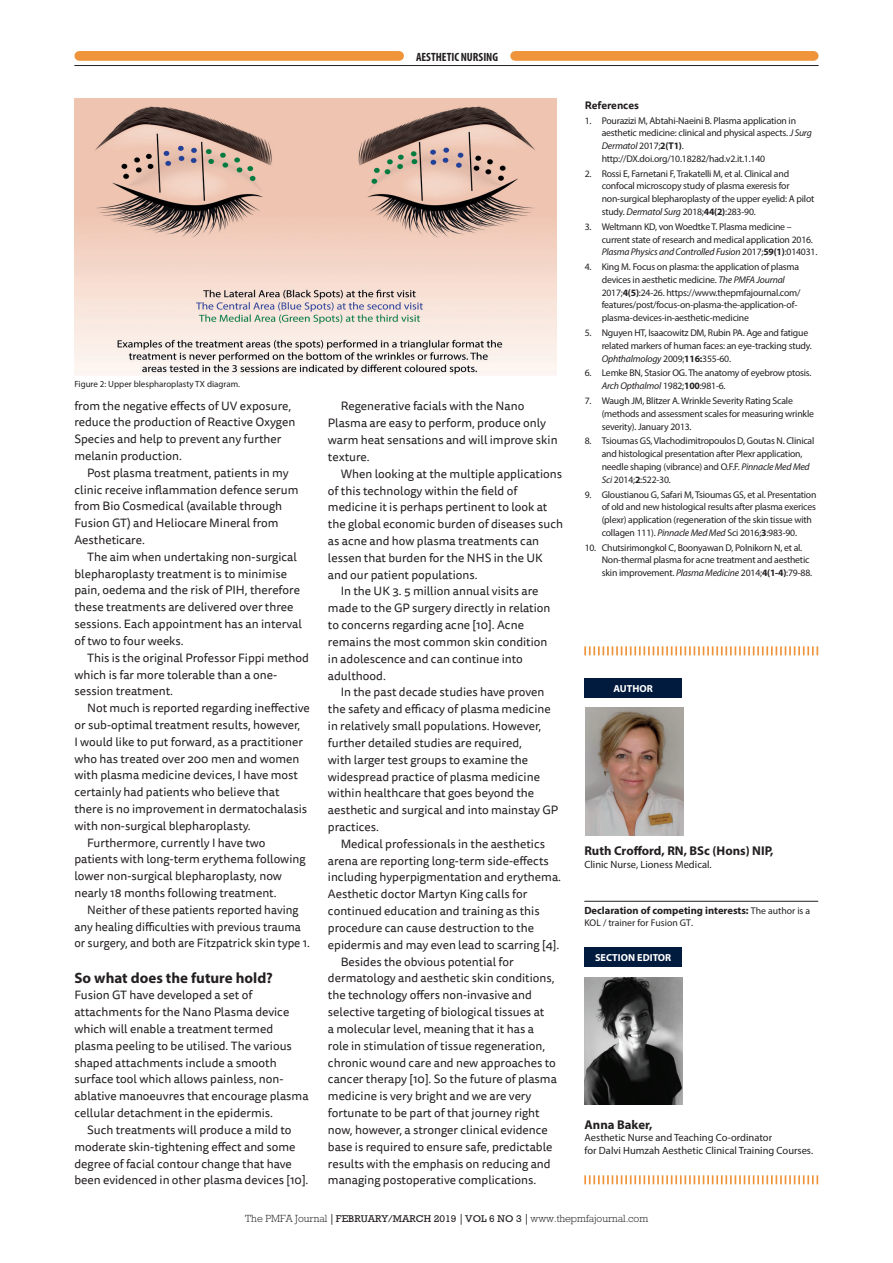
<style>
.page{position:relative;width:893px;height:1263px;background:#fff}
.page>*{position:absolute;margin:0;border:0;box-sizing:border-box;transform-origin:0 0}
.Feature_Subhead{font:700 15px "Myriad Pro";color:#231f20}
.feature_Author_name{font:700 12.75px "Myriad Pro";color:#231f20}
.feature_Body_Indent{font:12px/16.8px "Tisa Sans Pro";color:#231f20}
.feature_body_no_inde{font:12px/16.8px "Tisa Sans Pro";color:#231f20}
.t1{font:700 condensed 12px "Myriad Pro";color:#231f20}
.feature_Author_name-2{font:10.5px/12.6px "Myriad Pro";color:#231f20}
.t2{font:300 10.5px "Rockwell";color:#231f20}
.feature_Author_decla{font:700 10.5px "Myriad Pro";color:#231f20}
.feature_Ref_title{font:700 10.5px "Tisa Sans Pro";color:#231f20}
.t3{font:700 10.2px "Myriad Pro";color:#fff}
.feature_Ref_body{font:9.75px/12.8px "Myriad Pro";letter-spacing:-.02em;color:#231f20}
.feature_Author_decla-2{font:9.75px "Myriad Pro";color:#231f20}
.feature_Caption{font:9px "Myriad Pro";color:#231f20}
.s1{font-style:italic}
.s2{font-weight:700}
.s3{font-weight:400;font-size:9.75px}
.s4{font-family:"Adobe Caslon Pro";font-weight:700}
.s5{font-weight:400;font-size:10.05px}
</style>
<div class="page">
<div style="left:79px;top:51px;width:320px;height:10px;background:#ef943a"></div>
<div style="left:515px;top:51px;width:299px;height:10px;background:#ef943a"></div>
<hr style="left:74px;top:65px;width:745px;height:1px;background:#231f20">
<img style="left:75px;top:99px;width:481px;height:276px">
<img style="left:585px;top:708px;width:98px;height:127px">
<img style="left:585px;top:977px;width:97px;height:127px">
<div style="left:584px;top:678px;width:98px;height:19px;background:#001b3e"></div>
<div style="left:584px;top:948px;width:98px;height:19px;background:#001b3e"></div>
<hr style="left:584px;top:901px;width:234px;height:1px;background:#231f20">
<svg style="left:584px;top:646px;width:234px;height:9px"></svg>
<svg style="left:584px;top:1175px;width:234px;height:9px"></svg>
<p class="t1" style="left:416px;top:49px;width:84px">AESTHETIC NURSING</p>
<p class="feature_Caption" style="left:74px;top:378px;width:167px">Figure 2: Upper blespharoplasty TX diagram.</p>
<p class="feature_Body_Indent" style="left:74px;top:397px;width:223px">from the negative effects of UV exposure, reduce the production of Reactive Oxygen Species and help to prevent any further melanin production.</p>
<p class="feature_Body_Indent" style="left:74px;top:464px;width:226px;text-indent:13px">Post plasma treatment, patients in my clinic receive inflammation defence serum from Bio Cosmedical (available through Fusion GT) and Heliocare Mineral from Aestheticare.</p>
<p class="feature_Body_Indent" style="left:74px;top:549px;width:229px;text-indent:13px">The aim when undertaking non-surgical blepharoplasty treatment is to minimise pain, oedema and the risk of PIH, therefore these treatments are delivered over three sessions. Each appointment has an interval of two to four weeks.</p>
<p class="feature_Body_Indent" style="left:74px;top:649px;width:236px;text-indent:13px">This is the original Professor Fippi method which is far more tolerable than a one&shy;session treatment.</p>
<p class="feature_Body_Indent" style="left:74px;top:700px;width:237px;text-indent:13px">Not much is reported regarding ineffective or sub-optimal treatment results, however,<br>I would like to put forward, as a practitioner who has treated over 200 men and women with plasma medicine devices, I have most certainly had patients who believe that there is no improvement in dermatochalasis with non-surgical blepharoplasty.</p>
<p class="feature_Body_Indent" style="left:74px;top:834px;width:233px;text-indent:13px">Furthermore, currently I have two patients with long-term erythema following lower non-surgical blepharoplasty, now nearly 18 months following treatment.</p>
<p class="feature_Body_Indent" style="left:74px;top:901px;width:237px;text-indent:13px">Neither of these patients reported having any healing difficulties with previous trauma or surgery, and both are Fitzpatrick skin type 1.</p>
<p class="Feature_Subhead" style="left:74px;top:968px;width:200px">So what does the future hold?</p>
<p class="feature_body_no_inde" style="left:74px;top:987px;width:236px">Fusion GT have developed a set of attachments for the Nano Plasma device which will enable a treatment termed plasma peeling to be utilised. The various shaped attachments include a smooth surface tool which allows painless, non&shy;ablative manoeuvres that encourage plasma cellular detachment in the epidermis.</p>
<p class="feature_Body_Indent" style="left:74px;top:1121px;width:236px;text-indent:13px">Such treatments will produce a mild to moderate skin-tightening effect and some degree of facial contour change that have been evidenced in other plasma devices [10].</p>
<p class="feature_Body_Indent" style="left:328px;top:398px;width:231px;text-indent:13px">Regenerative facials with the Nano<br>Plasma are easy to perform, produce only warm heat sensations and will improve skin texture.</p>
<p class="feature_Body_Indent" style="left:328px;top:465px;width:237px;text-indent:13px">When looking at the multiple applications of this technology within the field of medicine it is perhaps pertinent to look at the global economic burden of diseases such as acne and how plasma treatments can lessen that burden for the NHS in the UK and our patient populations.</p>
<p class="feature_Body_Indent" style="left:328px;top:583px;width:224px;text-indent:13px">In the UK 3. 5 million annual visits are made to the GP surgery directly in relation to concerns regarding acne [10]. Acne remains the most common skin condition in adolescence and can continue into adulthood.</p>
<p class="feature_Body_Indent" style="left:328px;top:684px;width:232px;text-indent:13px">In the past decade studies have proven the safety and efficacy of plasma medicine in relatively small populations. However, further detailed studies are required,<br>with larger test groups to examine the widespread practice of plasma medicine within healthcare that goes beyond the aesthetic and surgical and into mainstay GP practices.</p>
<p class="feature_Body_Indent" style="left:328px;top:835px;width:235px;text-indent:13px">Medical professionals in the aesthetics arena are reporting long-term side-effects including hyperpigmentation and erythema.<br>Aesthetic doctor Martyn King calls for continued education and training as this procedure can cause destruction to the epidermis and may even lead to scarring [4].</p>
<p class="feature_Body_Indent" style="left:328px;top:953px;width:230px;text-indent:13px">Besides the obvious potential for dermatology and aesthetic skin conditions, the technology offers non-invasive and selective targeting of biological tissues at<br>a molecular level, meaning that it has a role in stimulation of tissue regeneration, chronic wound care and new approaches to cancer therapy [10]. So the future of plasma medicine is very bright and we are very fortunate to be part of that journey right now, however, a stronger clinical evidence base is required to ensure safe, predictable results with the emphasis on reducing and managing postoperative complications.</p>
<p class="feature_Ref_title" style="left:585px;top:97px;width:56px">References</p>
<p class="feature_Ref_body" style="left:602px;top:114px;width:212px;text-indent:-17px">1. Pourazizi M, Abtahi-Naeini B. Plasma application in aesthetic medicine: clinical and physical aspects. <span class="s1">J Surg Dermatol</span> 2017;<span class="s2">2(T1)</span>. http://DX.doi.org/10.18282/had.v2.it.1.140</p>
<p class="feature_Ref_body" style="left:602px;top:167px;width:214px;text-indent:-17px">2. Rossi E, Farnetani F, Trakatelli M, et al. Clinical and confocal microscopy study of plasma exeresis for non-surgical blepharoplasty of the upper eyelid: A pilot study. <span class="s1">Dermatol Surg</span> 2018;<span class="s2">44(2)</span>:283-90.</p>
<p class="feature_Ref_body" style="left:602px;top:220px;width:217px;text-indent:-17px">3. Weltmann KD, von Woedtke T. Plasma medicine – current state of research and medical application 2016.<br><span class="s1">Plasma Physics and Controlled Fusion</span> 2017;<span class="s2">59(1)</span>:014031.</p>
<p class="feature_Ref_body" style="left:602px;top:260px;width:200px;text-indent:-17px">4. King M. Focus on plasma: the application of plasma devices in aesthetic medicine. <span class="s1">The PMFA Journal </span>2017;<span class="s2">4(5)</span>:24-26. https://www.thepmfajournal.com/ features/post/focus-on-plasma-the-application-of&shy;plasma-devices-in-aesthetic-medicine</p>
<p class="feature_Ref_body" style="left:602px;top:326px;width:212px;text-indent:-17px">5. Nguyen HT, Isaacowitz DM, Rubin PA. Age and fatigue related markers of human faces: an eye-tracking study.<br><span class="s1">Ophthalmology</span> 2009;<span class="s2">116:</span>355-60.</p>
<p class="feature_Ref_body" style="left:602px;top:367px;width:211px;text-indent:-17px">6. Lemke BN, Stasior OG. The anatomy of eyebrow ptosis.<br><span class="s1">Arch Opthalmol</span> 1982;<span class="s2">100</span>:981-6.</p>
<p class="feature_Ref_body" style="left:602px;top:394px;width:214px;text-indent:-17px">7. Waugh JM, Blitzer A. Wrinkle Severity Rating Scale (methods and assessment scales for measuring wrinkle severity). January 2013.</p>
<p class="feature_Ref_body" style="left:602px;top:435px;width:214px;text-indent:-17px">8. Tsioumas GS, Vlachodimitropoulos D, Goutas N. Clinical and histological presentation after Plexr application, needle shaping (vibrance) and O.F.F. <span class="s1">Pinnacle Med Med Sci</span> 2014;<span class="s2">2</span>:522-30.</p>
<p class="feature_Ref_body" style="left:602px;top:488px;width:216px;text-indent:-17px">9. Gloustianou G, Safari M, Tsioumas GS, et al. Presentation of old and new histological results after plasma exerices (plexr) application (regeneration of the skin tissue with collagen 111). <span class="s1">Pinnacle Med Med</span> Sci 2016;<span class="s2">3</span>:983-90.</p>
<p class="feature_Ref_body" style="left:602px;top:541px;width:212px;text-indent:-17px">10. Chutsirimongkol C, Boonyawan D, Polnikorn N, et al.<br>Non-thermal plasma for acne treatment and aesthetic skin improvement. <span class="s1">Plasma Medicine</span> 2014;<span class="s2">4(1-4)</span>:79-88.</p>
<p class="t3" style="left:614px;top:681px;width:41px">AUTHOR</p>
<p class="feature_Author_name" style="left:584px;top:842px;width:191px">Ruth Crofford, RN, BSc (Hons) NIP,</p>
<p class="feature_Author_name-2" style="left:584px;top:858px;width:129px">Clinic Nurse, Lioness Medical.</p>
<p class="feature_Author_decla" style="left:584px;top:904px;width:227px">Declaration of competing interests: <span class="s3">The author is a</span></p>
<p class="feature_Author_decla-2" style="left:584px;top:917px;width:110px">KOL / trainer for Fusion GT.</p>
<p class="t3" style="left:595px;top:951px;width:78px">SECTION EDITOR</p>
<p class="feature_Author_name" style="left:585px;top:1116px;width:69px">Anna Baker,</p>
<p class="feature_Author_name-2" style="left:585px;top:1131px;width:230px">Aesthetic Nurse and Teaching Co-ordinator<br>for Dalvi Humzah Aesthetic Clinical Training Courses.</p>
<p class="t2" style="left:245px;top:1212px;width:404px">The PMFA Journal <span class="s4">|</span> <span class="s5">FEBRUARY/MARCH 2019</span> <span class="s4">|</span> <span class="s5">VOL 6 NO 3</span> <span class="s4">|</span> www.thepmfajournal.com</p>
</div>
